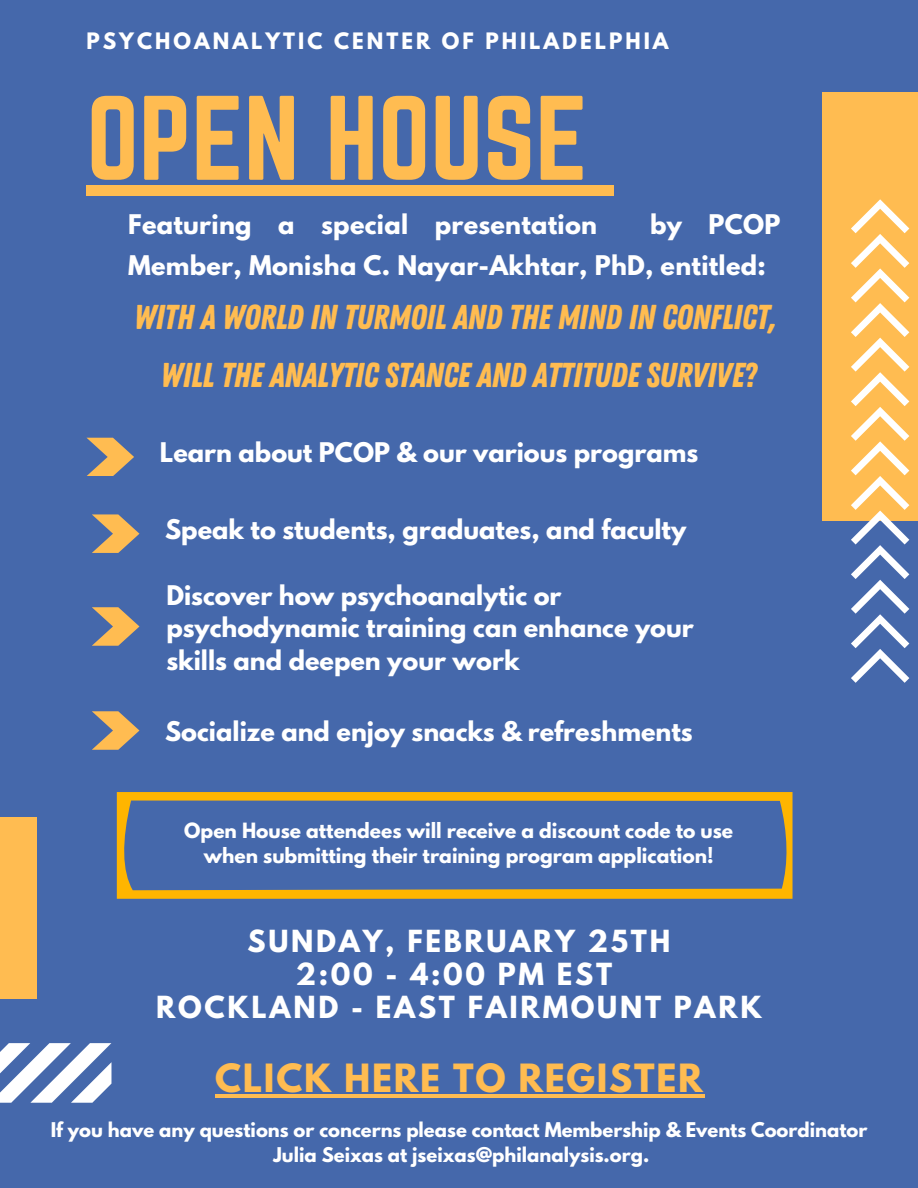
<style>
.page{position:relative;width:918px;height:1188px;background:#4568ab}
.page>*{position:absolute;margin:0;border:0;box-sizing:border-box;transform-origin:0 0}
.t1{font:105px "Norwester";color:#ffbc51}
.t2{font:34.5px "Zing Rust Base";letter-spacing:-.02em;color:#ffbc51}
.t3{font:700 34.5px "League Spartan";letter-spacing:.05em;color:#ffbc51}
.t4{font:700 27px "League Spartan";letter-spacing:.1em;color:#fff}
.t5{font:700 24px/32.7px "League Spartan";color:#fff}
.t6{font:700 20.1px "League Spartan";letter-spacing:.15em;color:#fff}
.t7{font:700 18.6px/25.8px "League Spartan";color:#fff;text-align:center}
.t8{font:700 18px "League Spartan";color:#fff}
</style>
<div class="page">
<div style="left:0;top:817px;width:36px;height:182px;background:#ffbc51"></div>
<svg style="left:0;top:1043px;width:111px;height:60px"></svg>
<div style="left:823px;top:92px;width:95px;height:428px;background:#ffbc51"></div>
<svg style="left:851px;top:199px;width:58px;height:484px"></svg>
<svg style="left:92px;top:607px;width:47px;height:39px"></svg>
<svg style="left:92px;top:514px;width:47px;height:39px"></svg>
<div style="left:86px;top:185px;width:502px;height:11px;background:#ffbc51"></div>
<div style="left:588px;top:185px;width:26px;height:11px;background:#ffbc51"></div>
<hr style="left:215px;top:1094px;width:490px;height:3px;background:#ffbc51">
<svg style="left:87px;top:438px;width:47px;height:38px"></svg>
<svg style="left:92px;top:711px;width:47px;height:39px"></svg>
<svg style="left:117px;top:792px;width:676px;height:107px"></svg>
<p class="t6" style="left:86px;top:31px;width:584px">PSYCHOANALYTIC CENTER OF PHILADELPHIA</p>
<p class="t1" style="left:86px;top:75px;width:503px">OPEN HOUSE</p>
<p class="t5" style="left:128px;top:208px;width:654px;line-height:40.5px;text-indent:522px">by PCOP<br>Member, Monisha C. Nayar-Akhtar, PhD, entitled:</p>
<p class="t2" style="left:134px;top:297px;width:644px">WITH A WORLD IN TURMOIL AND THE MIND IN CONFLICT,</p>
<p class="t2" style="left:161px;top:355px;width:597px">WILL THE ANALYTIC STANCE AND ATTITUDE SURVIVE?</p>
<p class="t5" style="left:128px;top:211px;width:470px">Featuring a special presentation</p>
<p class="t5" style="left:160px;top:439px;width:540px">Learn about PCOP &amp; our various programs</p>
<p class="t5" style="left:165px;top:516px;width:523px">Speak to students, graduates, and faculty</p>
<p class="t5" style="left:166px;top:582px;width:529px">Discover how psychoanalytic or psychodynamic training can enhance your skills and deepen your work</p>
<p class="t5" style="left:165px;top:719px;width:529px">Socialize and enjoy snacks &amp; refreshments</p>
<p class="t7" style="left:184px;top:820px;width:550px">Open House attendees will receive a discount code to use when submitting their training program application!</p>
<p class="t4" style="left:248px;top:928px;width:424px">SUNDAY, FEBRUARY 25TH</p>
<p class="t4" style="left:296px;top:961px;width:318px">2:00 - 4:00 PM EST</p>
<p class="t4" style="left:156px;top:993px;width:607px">ROCKLAND - EAST FAIRMOUNT PARK</p>
<p class="t3" style="left:215px;top:1061px;width:489px">CLICK HERE TO REGISTER</p>
<p class="t8" style="left:51px;top:1121px;width:818px">If you have any questions or concerns please contact Membership &amp; Events Coordinator</p>
<p class="t8" style="left:274px;top:1145px;width:377px">Julia Seixas at jseixas@philanalysis.org.</p>
</div>
